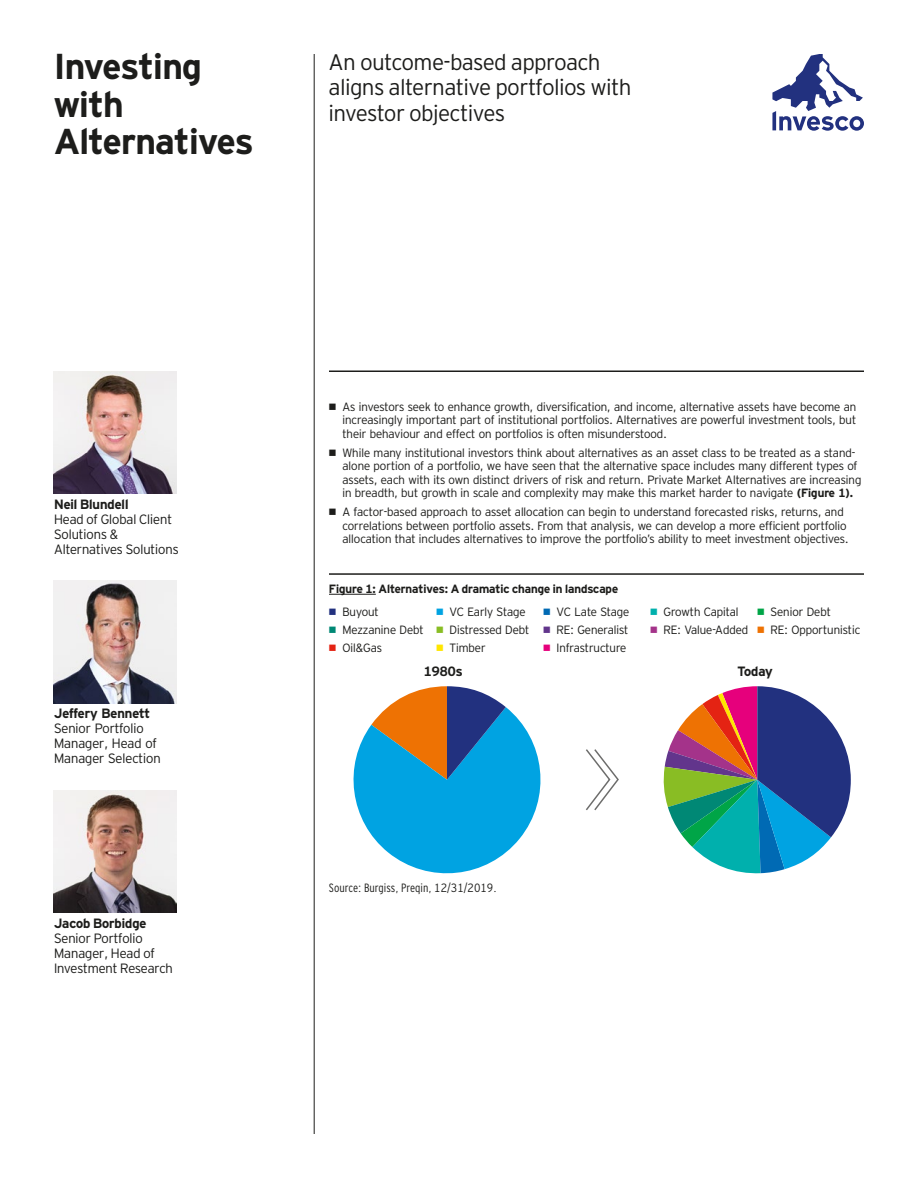
<style>
.page{position:relative;width:918px;height:1188px;background:#fff}
.page>*{position:absolute;margin:0;border:0;box-sizing:border-box;transform-origin:0 0}
.t1{font:700 36px/37.5px "Invesco Interstate";color:#1d1d1b}
.t2{font:300 22.5px/25.5px "Invesco Interstate";color:#1d1d1b}
.T3{font:300 13.5px/15px "Invesco Interstate";color:#1d1d1b}
.t3{font:700 13.5px "Invesco Interstate";color:#1d1d1b}
.Table_Text_L8_9{font:300 12px/13.5px "Invesco Interstate";color:#1d1d1b}
.T3a{font:700 12px "Invesco Interstate";color:#1d1d1b}
.Source_LC8_10{font:300 12px "Invesco Interstate Cond";color:#1d1d1b}
.s1{font-weight:700}
.s2{color:#22317f}
.s3{color:#00a3e2}
.s4{color:#006ab4}
.s5{color:#00b0ad}
.s6{color:#00a547}
.s7{color:#008875}
.s8{color:#89bd24}
.s9{color:#62358c}
.s10{color:#a4338a}
.s11{color:#ee7203}
.s12{color:#e42313}
.s13{color:#ffe600}
.s14{color:#e6007c}
</style>
<div class="page">
<hr style="left:314px;top:54px;width:1px;height:1080px;background:#1d1d1b">
<hr style="left:329px;top:573px;width:107px;height:2px;background:#1d1d1b">
<hr style="left:436px;top:573px;width:107px;height:2px;background:#1d1d1b">
<hr style="left:543px;top:573px;width:107px;height:2px;background:#1d1d1b">
<hr style="left:650px;top:573px;width:107px;height:2px;background:#1d1d1b">
<hr style="left:757px;top:573px;width:107px;height:2px;background:#1d1d1b">
<hr style="left:329px;top:594px;width:47px;height:1px;background:#1d1d1b">
<svg style="left:663px;top:686px;width:188px;height:188px"></svg>
<svg style="left:353px;top:686px;width:188px;height:188px"></svg>
<svg style="left:586px;top:749px;width:33px;height:61px"></svg>
<svg style="left:772px;top:54px;width:92px;height:77px"></svg>
<img style="left:54px;top:371px;width:122px;height:123px">
<img style="left:54px;top:581px;width:122px;height:122px">
<img style="left:54px;top:790px;width:122px;height:123px">
<hr style="left:329px;top:370px;width:535px;height:2px;background:#1d1d1b">
<h1 class="t1" style="left:54px;top:47px;width:201px">Investing with<br>Alternatives</h1>
<h2 class="t2" style="left:329px;top:49px;width:304px">An outcome-based approach aligns alternative portfolios with investor objectives</h2>
<p class="T3" style="left:54px;top:496px;width:126px"><span class="s1">Neil Blundell<br></span>Head of Global Client<br>Solutions &amp;<br>Alternatives Solutions</p>
<p class="T3" style="left:54px;top:706px;width:108px"><span class="s1">Jeffery Bennett<br></span>Senior Portfolio<br>Manager, Head of<br>Manager Selection</p>
<p class="T3" style="left:54px;top:915px;width:120px"><span class="s1">Jacob Borbidge<br></span>Senior Portfolio<br>Manager, Head of<br>Investment Research</p>
<p class="Table_Text_L8_9" style="left:342px;top:400px;width:515px;text-align:justify;text-indent:-14px">• As investors seek to enhance growth, diversification, and income, alternative assets have become an increasingly important part of institutional portfolios. Alternatives are powerful investment tools, but their behaviour and effect on portfolios is often misunderstood.</p>
<p class="Table_Text_L8_9" style="left:342px;top:446px;width:520px;text-indent:-14px">• While many institutional investors think about alternatives as an asset class to be treated as a stand&shy;alone portion of a portfolio, we have seen that the alternative space includes many different types of assets, each with its own distinct drivers of risk and return. Private Market Alternatives are increasing in breadth, but growth in scale and complexity may make this market harder to navigate <span class="s1">(Figure 1).</span></p>
<p class="Table_Text_L8_9" style="left:342px;top:505px;width:508px;text-indent:-14px">• A factor-based approach to asset allocation can begin to understand forecasted risks, returns, and correlations between portfolio assets. From that analysis, we can develop a more efficient portfolio allocation that includes alternatives to improve the portfolio’s ability to meet investment objectives.</p>
<p class="T3a" style="left:329px;top:581px;width:291px">Figure 1: Alternatives: A dramatic change in landscape</p>
<p class="Table_Text_L8_9" style="left:329px;top:605px;width:51px"><span class="s2">•</span> Buyout</p>
<p class="Table_Text_L8_9" style="left:436px;top:605px;width:91px"><span class="s3">•</span> VC Early Stage</p>
<p class="Table_Text_L8_9" style="left:543px;top:605px;width:88px"><span class="s4">•</span> VC Late Stage</p>
<p class="Table_Text_L8_9" style="left:650px;top:605px;width:90px"><span class="s5">•</span> Growth Capital</p>
<p class="Table_Text_L8_9" style="left:757px;top:605px;width:75px"><span class="s6">•</span> Senior Debt</p>
<p class="Table_Text_L8_9" style="left:329px;top:623px;width:96px"><span class="s7">•</span> Mezzanine Debt</p>
<p class="Table_Text_L8_9" style="left:436px;top:623px;width:95px"><span class="s8">•</span> Distressed Debt</p>
<p class="Table_Text_L8_9" style="left:543px;top:623px;width:87px"><span class="s9">•</span> RE: Generalist</p>
<p class="Table_Text_L8_9" style="left:650px;top:623px;width:100px"><span class="s10">•</span> RE: Value-Added</p>
<p class="Table_Text_L8_9" style="left:757px;top:623px;width:105px"><span class="s11">•</span> RE: Opportunistic</p>
<p class="Table_Text_L8_9" style="left:329px;top:641px;width:55px"><span class="s12">•</span> Oil&amp;Gas</p>
<p class="Table_Text_L8_9" style="left:436px;top:641px;width:51px"><span class="s13">•</span> Timber</p>
<p class="Table_Text_L8_9" style="left:543px;top:641px;width:85px"><span class="s14">•</span> Infrastructure</p>
<p class="t3" style="left:424px;top:663px;width:40px">1980s</p>
<p class="t3" style="left:738px;top:663px;width:37px">Today</p>
<p class="Source_LC8_10" style="left:329px;top:880px;width:169px">Source: Burgiss, Preqin, 12/31/2019.</p>
</div>
